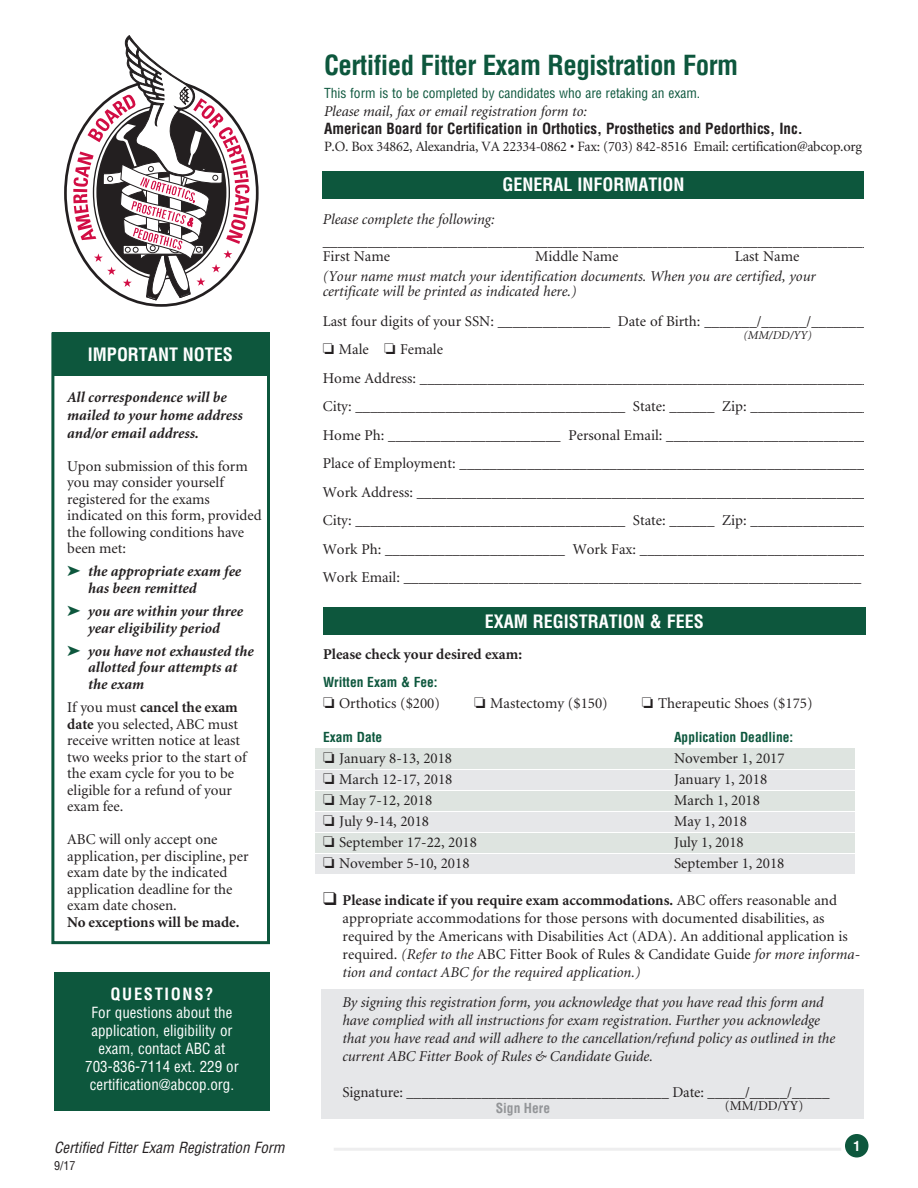
<style>
.page{position:relative;width:918px;height:1188px;background:#fff}
.page>*{position:absolute;margin:0;border:0;box-sizing:border-box;transform-origin:0 0}
.t1{font:700 condensed 27px "Helvetica";letter-spacing:-.02em;color:#0d573d}
.t2{font:700 condensed 18px "Helvetica";color:#fff}
.t3{font:700 condensed 16.5px "Helvetica";letter-spacing:.1em;color:#fff}
.t4{font:15px/16.5px "Minion";color:#231f20}
.t5{font:italic 15px/18px "Minion";color:#231f20}
.t6{font:italic 700 15px/16.5px "Minion";color:#231f20}
.t7{font:condensed 15px/18px "Helvetica";color:#fff;text-align:center}
.t8{font:700 condensed 15px "Helvetica";color:#231f20}
.t9{font:700 15px "Minion";color:#231f20}
.t10{font:italic condensed 15px "Helvetica";color:#231f20}
.t11{font:14.25px "Minion";letter-spacing:-.02em;color:#231f20}
.t12{font:condensed 13.5px "Helvetica";color:#0d573d}
.t13{font:700 condensed 13.5px "Helvetica";color:#0d573d}
.t14{font:13.5px "Minion";color:#231f20}
.t15{font:700 condensed 13.5px "Helvetica";color:#939598}
.t16{font:700 condensed 13.5px "Helvetica";color:#fff}
.t17{font:italic 12px "Minion";color:#231f20}
.t18{font:condensed 12px "Helvetica";color:#231f20}
.s1{color:#0d573d}
.s2{font-weight:700}
.s3{font-family:"Minion Pro"}
.s4{font-style:italic}
</style>
<div class="page">
<div style="left:51px;top:332px;width:219px;height:612px;border:3px solid #0d573d"></div>
<div style="left:845px;top:1134px;width:23px;height:24px;background:#0d573d;border-radius:50%"></div>
<hr style="left:334px;top:1148px;width:507px;height:3px;background:#eeeeef">
<div style="left:323px;top:172px;width:541px;height:27px;background:#0d573d"></div>
<svg style="left:73px;top:36px;width:177px;height:271px"></svg>
<div style="left:315px;top:748px;width:540px;height:20px;background:#dee4e0"></div>
<div style="left:315px;top:792px;width:540px;height:19px;background:#dee4e0"></div>
<div style="left:315px;top:833px;width:540px;height:19px;background:#dee4e0"></div>
<div style="left:315px;top:770px;width:540px;height:20px;background:#e6e7e9"></div>
<div style="left:315px;top:813px;width:540px;height:19px;background:#e6e7e9"></div>
<div style="left:315px;top:854px;width:540px;height:20px;background:#e6e7e9"></div>
<div style="left:323px;top:608px;width:543px;height:27px;background:#0d573d"></div>
<div style="left:52px;top:332px;width:218px;height:44px;background:#0d573d"></div>
<div style="left:54px;top:972px;width:216px;height:138px;background:#0d573d"></div>
<div style="left:321px;top:989px;width:543px;height:130px;background:#e6e7e9"></div>
<p class="t2" style="left:88px;top:344px;width:146px">IMPORTANT NOTES</p>
<p class="t6" style="left:67px;top:388px;width:177px;line-height:18px">All correspondence will be mailed to your home address and/or email address.</p>
<p class="t4" style="left:67px;top:458px;width:182px">Upon submission of this form you may consider yourself</p>
<p class="t4" style="left:67px;top:491px;width:144px">registered for the exams</p>
<p class="t4" style="left:67px;top:508px;width:196px">indicated on this form, provided the following conditions have been met:</p>
<p class="t6" style="left:88px;top:564px;width:154px;text-indent:-21px"><span class="s1">➤</span> the appropriate exam fee has been remitted</p>
<p class="t6" style="left:67px;top:604px;width:177px;text-align:center"><span class="s1">➤</span> you are within your three year eligibility period</p>
<p class="t6" style="left:88px;top:643px;width:167px;text-indent:-21px"><span class="s1">➤</span> you have not exhausted the allotted four attempts at the exam</p>
<p class="t4" style="left:67px;top:700px;width:172px">If you must <span class="s2">cancel the exam date</span> you selected, ABC must</p>
<p class="t4" style="left:67px;top:733px;width:181px">receive written notice at least two weeks prior to the start of the exam cycle for you to be eligible for a refund of your exam fee.</p>
<p class="t4" style="left:67px;top:832px;width:152px">ABC will only accept one</p>
<p class="t4" style="left:67px;top:848px;width:183px">application, per discipline, per exam date by the indicated</p>
<p class="t4" style="left:67px;top:881px;width:167px">application deadline for the exam date chosen.</p>
<p class="t9" style="left:67px;top:914px;width:174px">No exceptions will be made.</p>
<p class="t3" style="left:111px;top:984px;width:104px">QUESTIONS?</p>
<p class="t7" style="left:85px;top:1003px;width:155px">For questions about the application, eligibility or exam, contact ABC at<br>703-836-7114 ext. 229 or</p>
<p class="t7" style="left:90px;top:1075px;width:146px">certification@abcop.org.</p>
<p class="t1" style="left:324px;top:49px;width:416px">Certified Fitter Exam Registration Form</p>
<p class="t12" style="left:324px;top:84px;width:378px">This form is to be completed by candidates who are retaking an exam.</p>
<p class="t5" style="left:324px;top:103px;width:265px">Please mail, fax or email registration form to:</p>
<p class="t8" style="left:324px;top:119px;width:480px">American Board for Certification in Orthotics, Prosthetics and Pedorthics, Inc.</p>
<p class="t11" style="left:324px;top:139px;width:539px">P.O. Box 34862, Alexandria, VA 22334-0862 • Fax: (703) 842-8516 Email: certification@abcop.org</p>
<p class="t2" style="left:502px;top:174px;width:183px">GENERAL INFORMATION</p>
<p class="t5" style="left:323px;top:211px;width:173px">Please complete the following:</p>
<p class="t4" style="left:323px;top:233px;width:549px">_________________________________________________________________________</p>
<p class="t4" style="left:323px;top:248px;width:69px">First Name</p>
<p class="t4" style="left:535px;top:248px;width:85px">Middle Name</p>
<p class="t4" style="left:735px;top:248px;width:66px">Last Name</p>
<p class="t5" style="left:323px;top:269px;width:495px;line-height:15px">(Your name must match your identification documents. When you are certified, your certificate will be printed as indicated here.)</p>
<p class="t4" style="left:323px;top:313px;width:550px">Last four digits of your SSN: _______________ Date of Birth: _______/______/________</p>
<p class="t4" style="left:323px;top:342px;width:122px">❏ Male ❏ Female</p>
<p class="t4" style="left:323px;top:370px;width:556px">Home Address: _____________________________________________________________</p>
<p class="t4" style="left:323px;top:399px;width:549px">City: ____________________________________ State: ______ Zip: ________________</p>
<p class="t4" style="left:323px;top:427px;width:547px">Home Ph: _______________________ Personal Email: ___________________________</p>
<p class="t4" style="left:323px;top:456px;width:551px">Place of Employment: _______________________________________________________</p>
<p class="t4" style="left:323px;top:484px;width:553px">Work Address: _____________________________________________________________</p>
<p class="t4" style="left:323px;top:513px;width:549px">City: ____________________________________ State: ______ Zip: ________________</p>
<p class="t4" style="left:323px;top:541px;width:551px">Work Ph: ________________________ Work Fax: _______________________________</p>
<p class="t4" style="left:323px;top:570px;width:540px">Work Email: _____________________________________________________________</p>
<p class="t17" style="left:743px;top:329px;width:70px">(MM/DD/YY)</p>
<p class="t2" style="left:485px;top:611px;width:220px">EXAM REGISTRATION &amp; FEES</p>
<p class="t9" style="left:323px;top:646px;width:201px">Please check your desired exam:</p>
<p class="t13" style="left:323px;top:674px;width:116px">Written Exam &amp; Fee:</p>
<p class="t4" style="left:323px;top:695px;width:118px">❏ Orthotics ($200)</p>
<p class="t4" style="left:474px;top:695px;width:135px">❏ Mastectomy ($150)</p>
<p class="t4" style="left:642px;top:695px;width:172px">❏ Therapeutic Shoes ($175)</p>
<p class="t13" style="left:323px;top:729px;width:61px">Exam Date</p>
<p class="t13" style="left:674px;top:729px;width:121px">Application Deadline:</p>
<p class="t4" style="left:674px;top:751px;width:112px">November 1, 201<span class="s3">7</span></p>
<p class="t4" style="left:674px;top:772px;width:95px">January 1, 201<span class="s3">8</span></p>
<p class="t4" style="left:674px;top:793px;width:87px">March 1, 201<span class="s3">8</span></p>
<p class="t4" style="left:674px;top:814px;width:74px">May 1, 201<span class="s3">8</span></p>
<p class="t4" style="left:674px;top:835px;width:71px">July 1, 201<span class="s3">8</span></p>
<p class="t4" style="left:323px;top:748px;width:155px;line-height:21px">❏ January <span class="s3">8</span>-1<span class="s3">3</span>, 201<span class="s3">8<br></span>❏ March 1<span class="s3">2</span>-1<span class="s3">7</span>, 201<span class="s3">8<br></span>❏ May <span class="s3">7</span>-1<span class="s3">2</span>, 201<span class="s3">8<br></span>❏ July <span class="s3">9</span>-1<span class="s3">4</span>, 201<span class="s3">8<br></span>❏ September 1<span class="s3">7</span>-<span class="s3">22</span>, 201<span class="s3">8 </span>❏ November <span class="s3">5</span>-1<span class="s3">0</span>, 201<span class="s3">8</span></p>
<p class="t4" style="left:674px;top:856px;width:112px">September 1, 201<span class="s3">8</span></p>
<p class="t4" style="left:343px;top:892px;width:519px;line-height:18px;text-indent:-20px">❑ <span class="s2">Please indicate if you require exam accommodations.</span> ABC offers reasonable and appropriate accommodations for those persons with documented disabilities, as required by the Americans with Disabilities Act (ADA). An additional application is required. <span class="s4">(Refer to the</span> ABC Fitter Book of Rules &amp; Candidate Guide <span class="s4">for more informa&shy;tion and contact ABC for the required application.)</span></p>
<p class="t5" style="left:342px;top:994px;width:494px">By signing this registration form, you acknowledge that you have read this form and have complied with all instructions for exam registration. Further you acknowledge that you have read and will adhere to the cancellation/refund policy as outlined in the current ABC Fitter Book of Rules &amp; Candidate Guide.</p>
<p class="t4" style="left:342px;top:1085px;width:489px">Signature: ___________________________________ Date: _____/_____/_____</p>
<p class="t15" style="left:496px;top:1099px;width:56px">Sign Here</p>
<p class="t14" style="left:725px;top:1099px;width:80px">(MM/DD/YY)</p>
<p class="t10" style="left:54px;top:1138px;width:232px">Certified Fitter Exam Registration Form</p>
<p class="t16" style="left:853px;top:1138px;width:8px">1</p>
<p class="t18" style="left:54px;top:1158px;width:23px">9/17</p>
</div>
